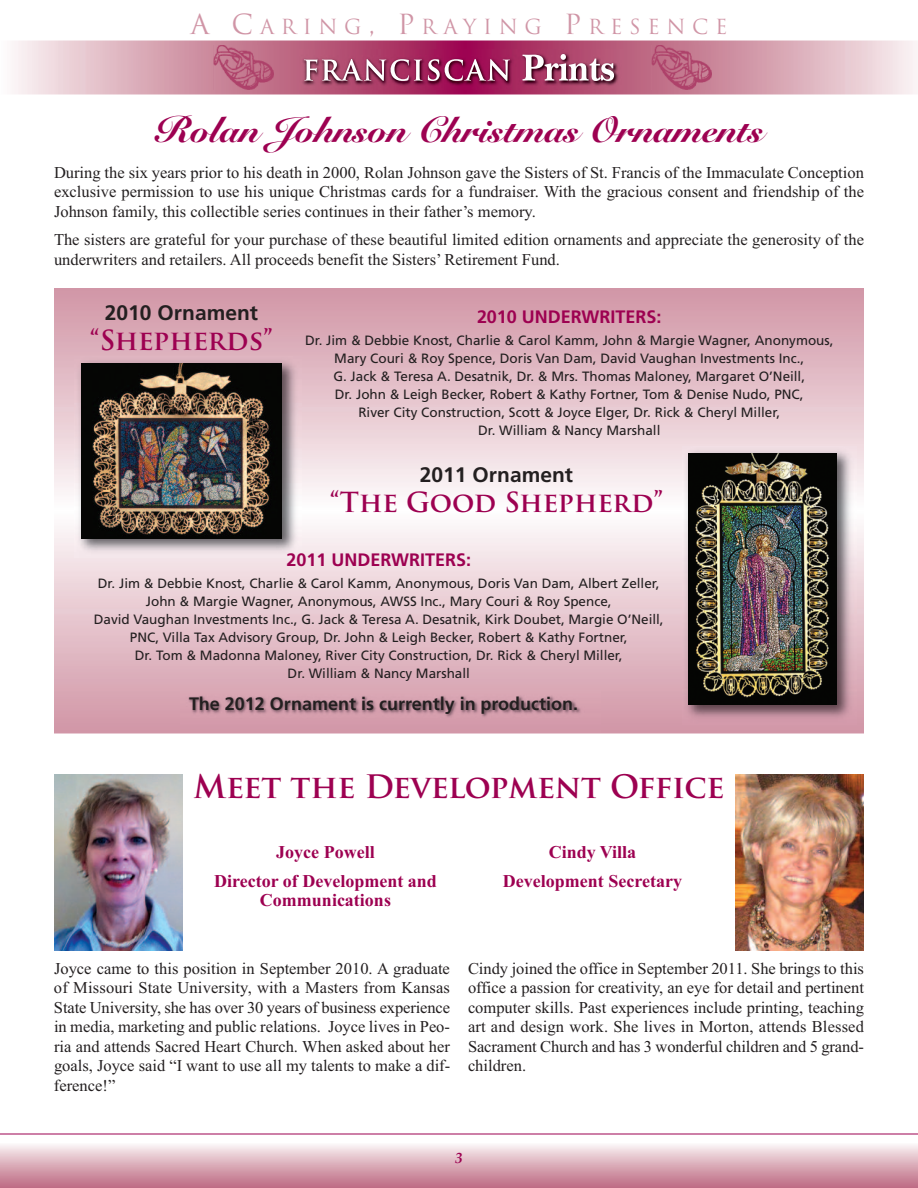
<style>
.page{position:relative;width:918px;height:1188px;background:#fff}
.page>*{position:absolute;margin:0;border:0;box-sizing:border-box;transform-origin:0 0}
.t1{font:900 36px "Snell Roundhand";color:#9d0151}
.t2{font:700 31.5px "Trajan Pro";letter-spacing:-.01em;color:#9d0151}
.t3{font:700 27px "Trajan Pro";color:#9d0151}
.t4{font:700 21px "Frutiger";color:#231f20}
.t5{font:20.25px "Trajan Pro";letter-spacing:.335em;color:#d095a6}
.t6{font:700 18px/28.5px "Times New Roman";color:#9d0151;text-align:center}
.t7{font:700 18px "Frutiger";color:#231f20}
.t8{font:700 18px "Frutiger";color:#9d0151}
.t9{font:16.5px/19.5px "Times New Roman";color:#231f20;text-align:justify}
.t10{font:italic 700 15px "Palatino";color:#9d0151}
.t11{font:13.5px/18px "Frutiger";color:#231f20;text-align:center}
.s1{font-size:27px}
</style>
<div class="page">
<img style="left:14px;top:40px;width:903px;height:54px">
<img style="left:214px;top:45px;width:60px;height:45px">
<img style="left:652px;top:45px;width:60px;height:45px">
<img style="left:299px;top:49px;width:324px;height:41px">
<svg style="left:304px;top:54px;width:310px;height:27px"></svg>
<hr style="left:0;top:1134px;width:918px;height:1px;background:#9d0151">
<img style="left:75px;top:357px;width:226px;height:201px">
<img style="left:81px;top:363px;width:201px;height:175px">
<img style="left:682px;top:447px;width:174px;height:277px">
<img style="left:688px;top:453px;width:149px;height:252px">
<img style="left:181px;top:690px;width:420px;height:42px">
<img style="left:54px;top:774px;width:129px;height:177px">
<img style="left:735px;top:774px;width:129px;height:177px">
<p class="t5" style="left:190px;top:19px;width:539px"><span class="s1">A C</span>ARING<span class="s1">, P</span>RAYING <span class="s1">P</span>RESENCE</p>
<h1 class="t1" style="left:155px;top:108px;width:610px">Rolan Johnson Christmas Ornaments</h1>
<p class="t9" style="left:54px;top:162px;width:812px">During the six years prior to his death in 2000, Rolan Johnson gave the Sisters of St. Francis of the Immaculate Conception exclusive permission to use his unique Christmas cards for a fundraiser. With the gracious consent and friendship of the Johnson family, this collectible series continues in their father’s memory.</p>
<p class="t9" style="left:54px;top:230px;width:812px">The sisters are grateful for your purchase of these beautiful limited edition ornaments and appreciate the generosity of the underwriters and retailers. All proceeds benefit the Sisters’ Retirement Fund.</p>
<p class="t4" style="left:105px;top:304px;width:155px">2010 Ornament</p>
<h3 class="t3" style="left:90px;top:329px;width:185px">“Shepherds”</h3>
<p class="t8" style="left:477px;top:309px;width:186px">2010 UNDERWRITERS:</p>
<p class="t11" style="left:305px;top:332px;width:530px">Dr. Jim &amp; Debbie Knost, Charlie &amp; Carol Kamm, John &amp; Margie Wagner, Anonymous, Mary Couri &amp; Roy Spence, Doris Van Dam, David Vaughan Investments Inc.,<br>G. Jack &amp; Teresa A. Desatnik, Dr. &amp; Mrs. Thomas Maloney, Margaret O’Neill,<br>Dr. John &amp; Leigh Becker, Robert &amp; Kathy Fortner, Tom &amp; Denise Nudo, PNC,<br>River City Construction, Scott &amp; Joyce Elger, Dr. Rick &amp; Cheryl Miller,<br>Dr. William &amp; Nancy Marshall</p>
<p class="t4" style="left:420px;top:466px;width:155px">2011 Ornament</p>
<h3 class="t3" style="left:330px;top:491px;width:335px">“The Good Shepherd”</h3>
<p class="t8" style="left:287px;top:552px;width:186px">2011 UNDERWRITERS:</p>
<p class="t11" style="left:94px;top:575px;width:571px">Dr. Jim &amp; Debbie Knost, Charlie &amp; Carol Kamm, Anonymous, Doris Van Dam, Albert Zeller, John &amp; Margie Wagner, Anonymous, AWSS Inc., Mary Couri &amp; Roy Spence,<br>David Vaughan Investments Inc., G. Jack &amp; Teresa A. Desatnik, Kirk Doubet, Margie O’Neill, PNC, Villa Tax Advisory Group, Dr. John &amp; Leigh Becker, Robert &amp; Kathy Fortner,<br>Dr. Tom &amp; Madonna Maloney, River City Construction, Dr. Rick &amp; Cheryl Miller,<br>Dr. William &amp; Nancy Marshall</p>
<p class="t7" style="left:189px;top:696px;width:391px">The 2012 Ornament is currently in production.</p>
<h2 class="t2" style="left:193px;top:774px;width:533px">Meet the Development Office</h2>
<p class="t6" style="left:214px;top:838px;width:224px">Joyce Powell<br>Director of Development and</p>
<p class="t6" style="left:260px;top:886px;width:133px">Communications</p>
<p class="t6" style="left:503px;top:838px;width:181px">Cindy Villa<br>Development Secretary</p>
<p class="t9" style="left:54px;top:958px;width:398px">Joyce came to this position in September 2010. A graduate of Missouri State University, with a Masters from Kansas State University, she has over 30 years of business experience in media, marketing and public relations. Joyce lives in Peo&shy;ria and attends Sacred Heart Church. When asked about her goals, Joyce said “I want to use all my talents to make a dif&shy;ference!”</p>
<p class="t9" style="left:468px;top:958px;width:398px">Cindy joined the office in September 2011. She brings to this office a passion for creativity, an eye for detail and pertinent computer skills. Past experiences include printing, teaching art and design work. She lives in Morton, attends Blessed Sacrament Church and has 3 wonderful children and 5 grand&shy;children.</p>
<p class="t10" style="left:455px;top:1152px;width:9px">3</p>
</div>
